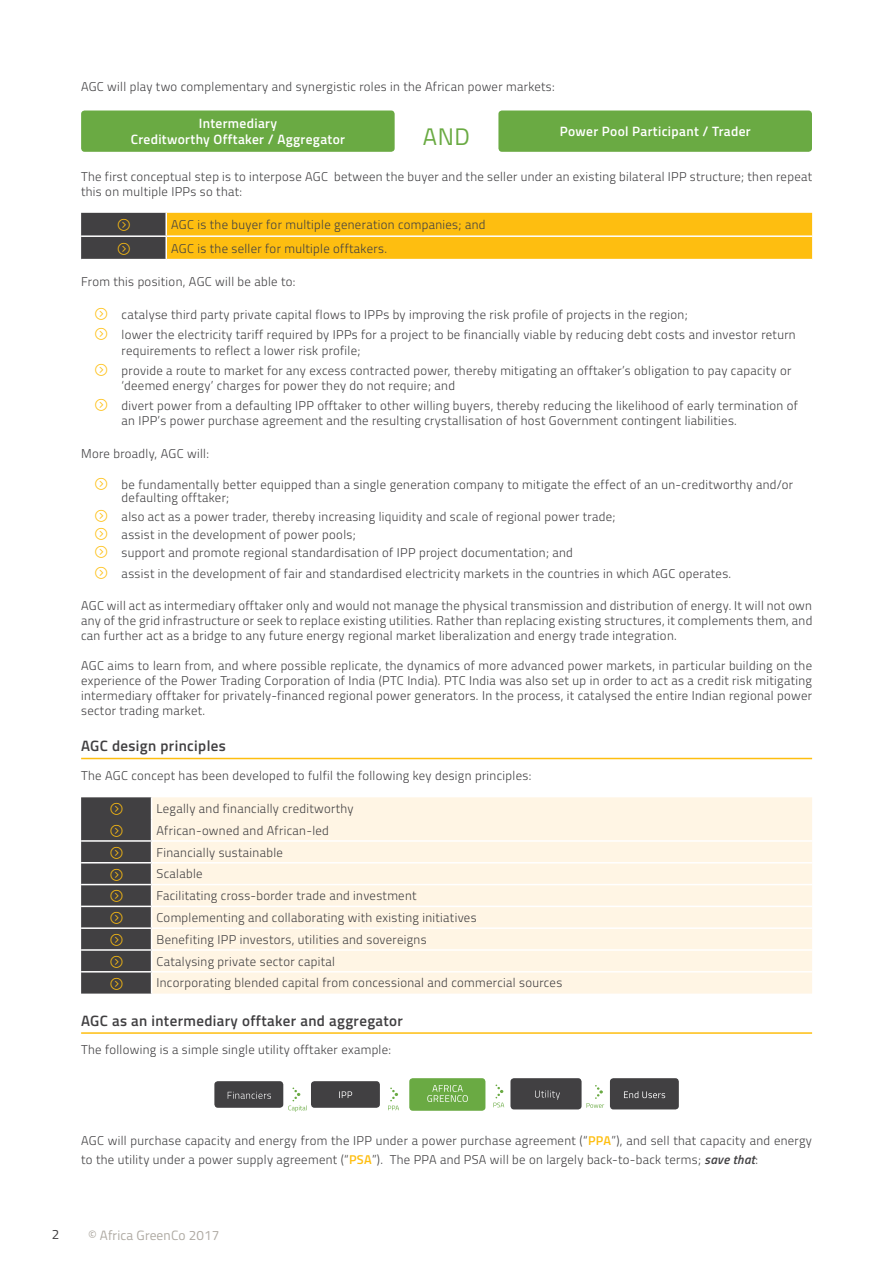
<style>
.page{position:relative;width:893px;height:1263px;background:#fff}
.page>*{position:absolute;margin:0;border:0;box-sizing:border-box;transform-origin:0 0}
.t1{font:24px "Titillium";color:#6aaa43}
.t2{font:600 15px "Titillium";letter-spacing:.025em;color:#414042}
.t3{font:600 13.5px/16.2px "Titillium";letter-spacing:.025em;color:#fff;text-align:center}
.t4{font:13.5px "Titillium";letter-spacing:.01em;color:#afaaa3}
.t5{font:13.5px "Titillium";color:#414042}
.t6{font:300 12.75px/21.8px "Titillium";letter-spacing:.025em;color:#414042}
.s1{font-weight:600;color:#febe10}
.s2{font-weight:600;font-style:italic}
</style>
<div class="page">
<hr style="left:81px;top:758px;width:731px;height:1px;background:#febe10">
<hr style="left:81px;top:1032px;width:731px;height:2px;background:#febe10">
<div style="left:152px;top:797px;width:660px;height:196px;background:#fff5e4"></div>
<hr style="left:152px;top:862px;width:660px;height:1px;background:#fff">
<hr style="left:152px;top:884px;width:660px;height:1px;background:#fff">
<hr style="left:152px;top:906px;width:660px;height:1px;background:#fff">
<hr style="left:152px;top:927px;width:660px;height:2px;background:#fff">
<hr style="left:152px;top:949px;width:660px;height:2px;background:#fff">
<hr style="left:152px;top:971px;width:660px;height:1px;background:#fff">
<hr style="left:152px;top:840px;width:660px;height:2px;background:#fff">
<div style="left:214px;top:1081px;width:69px;height:27px;background:#414042;border-radius:4px"></div>
<div style="left:311px;top:1081px;width:69px;height:27px;background:#414042;border-radius:4px"></div>
<div style="left:610px;top:1078px;width:69px;height:31px;background:#414042;border-radius:4px"></div>
<div style="left:409px;top:1078px;width:76px;height:33px;background:#6aaa43;border-radius:4px"></div>
<svg style="left:339px;top:1091px;width:13px;height:7px"></svg>
<svg style="left:624px;top:1091px;width:41px;height:7px"></svg>
<svg style="left:427px;top:1085px;width:41px;height:17px"></svg>
<svg style="left:288px;top:1087px;width:19px;height:25px"></svg>
<svg style="left:493px;top:1084px;width:11px;height:23px"></svg>
<svg style="left:388px;top:1087px;width:11px;height:23px"></svg>
<svg style="left:587px;top:1085px;width:17px;height:23px"></svg>
<div style="left:510px;top:1078px;width:72px;height:31px;background:#414042;border-radius:4px"></div>
<svg style="left:535px;top:1090px;width:25px;height:10px"></svg>
<svg style="left:228px;top:1092px;width:43px;height:7px"></svg>
<div style="left:81px;top:110px;width:314px;height:42px;background:#6aaa43;border-radius:4px"></div>
<div style="left:498px;top:110px;width:314px;height:42px;background:#6aaa43;border-radius:4px"></div>
<svg style="left:81px;top:797px;width:71px;height:196px;background:#4e4d4f"></svg>
<svg style="left:81px;top:213px;width:731px;height:47px;background:#e9b423"></svg>
<p class="t6" style="left:81px;top:75px;width:475px">AGC will play two complementary and synergistic roles in the African power markets:</p>
<h1 class="t1" style="left:423px;top:119px;width:49px">AND</h1>
<p class="t3" style="left:131px;top:115px;width:216px">Intermediary<br>Creditworthy Offtaker / Aggregator</p>
<p class="t3" style="left:560px;top:122px;width:193px">Power Pool Participant / Trader</p>
<p class="t6" style="left:81px;top:169px;width:733px;line-height:15px">The first conceptual step is to interpose AGC between the buyer and the seller under an existing bilateral IPP structure; then repeat this on multiple IPPs so that:</p>
<p class="t6" style="left:171px;top:212px;width:316px;line-height:23.4px">AGC is the buyer for multiple generation companies; and<br>AGC is the seller for multiple offtakers.</p>
<p class="t6" style="left:81px;top:270px;width:216px">From this position, AGC will be able to:</p>
<p class="t6" style="left:122px;top:304px;width:676px;line-height:20.1px">catalyse third party private capital flows to IPPs by improving the risk profile of projects in the region;<br>lower the electricity tariff required by IPPs for a project to be financially viable by reducing debt costs and investor return</p>
<p class="t6" style="left:122px;top:339px;width:671px;line-height:20.1px">requirements to reflect a lower risk profile;<br>provide a route to market for any excess contracted power, thereby mitigating an offtaker’s obligation to pay capacity or</p>
<p class="t6" style="left:122px;top:375px;width:678px;line-height:20.1px">‘deemed energy’ charges for power they do not require; and<br>divert power from a defaulting IPP offtaker to other willing buyers, thereby reducing the likelihood of early termination of</p>
<p class="t6" style="left:122px;top:409px;width:617px">an IPP’s power purchase agreement and the resulting crystallisation of host Government contingent liabilities.</p>
<p class="t6" style="left:81px;top:442px;width:129px">More broadly, AGC will:</p>
<p class="t6" style="left:122px;top:477px;width:673px;line-height:13.5px">be fundamentally better equipped than a single generation company to mitigate the effect of an un-creditworthy and/or defaulting offtaker;</p>
<p class="t6" style="left:122px;top:506px;width:495px;line-height:18.3px">also act as a power trader, thereby increasing liquidity and scale of regional power trade; assist in the development of power pools;<br>support and promote regional standardisation of IPP project documentation; and</p>
<p class="t6" style="left:122px;top:562px;width:611px">assist in the development of fair and standardised electricity markets in the countries in which AGC operates.</p>
<p class="t6" style="left:81px;top:597px;width:733px;line-height:15px;text-align:justify">AGC will act as intermediary offtaker only and would not manage the physical transmission and distribution of energy. It will not own any of the grid infrastructure or seek to replace existing utilities. Rather than replacing existing structures, it complements them, and can further act as a bridge to any future energy regional market liberalization and energy trade integration.</p>
<p class="t6" style="left:81px;top:657px;width:732px;line-height:15px;text-align:justify">AGC aims to learn from, and where possible replicate, the dynamics of more advanced power markets, in particular building on the experience of the Power Trading Corporation of India (PTC India). PTC India was also set up in order to act as a credit risk mitigating intermediary offtaker for privately-financed regional power generators. In the process, it catalysed the entire Indian regional power sector trading market.</p>
<p class="t2" style="left:81px;top:734px;width:146px">AGC design principles</p>
<p class="t6" style="left:81px;top:763px;width:452px">The AGC concept has been developed to fulfil the following key design principles:</p>
<p class="t6" style="left:156px;top:797px;width:407px">Legally and financially creditworthy<br>African-owned and African-led<br>Financially sustainable<br>Scalable<br>Facilitating cross-border trade and investment<br>Complementing and collaborating with existing initiatives<br>Benefiting IPP investors, utilities and sovereigns<br>Catalysing private sector capital<br>Incorporating blended capital from concessional and commercial sources</p>
<p class="t2" style="left:81px;top:1009px;width:323px">AGC as an intermediary offtaker and aggregator</p>
<p class="t6" style="left:81px;top:1038px;width:312px">The following is a simple single utility offtaker example:</p>
<p class="t6" style="left:81px;top:1131px;width:732px;line-height:18px">AGC will purchase capacity and energy from the IPP under a power purchase agreement (“<span class="s1">PPA</span>”), and sell that capacity and energy to the utility under a power supply agreement (“<span class="s1">PSA</span>”). The PPA and PSA will be on largely back-to-back terms; <span class="s2">save that</span>:</p>
<p class="t5" style="left:52px;top:1224px;width:9px">2</p>
<p class="t4" style="left:88px;top:1225px;width:133px">© Africa GreenCo 2017</p>
</div>
